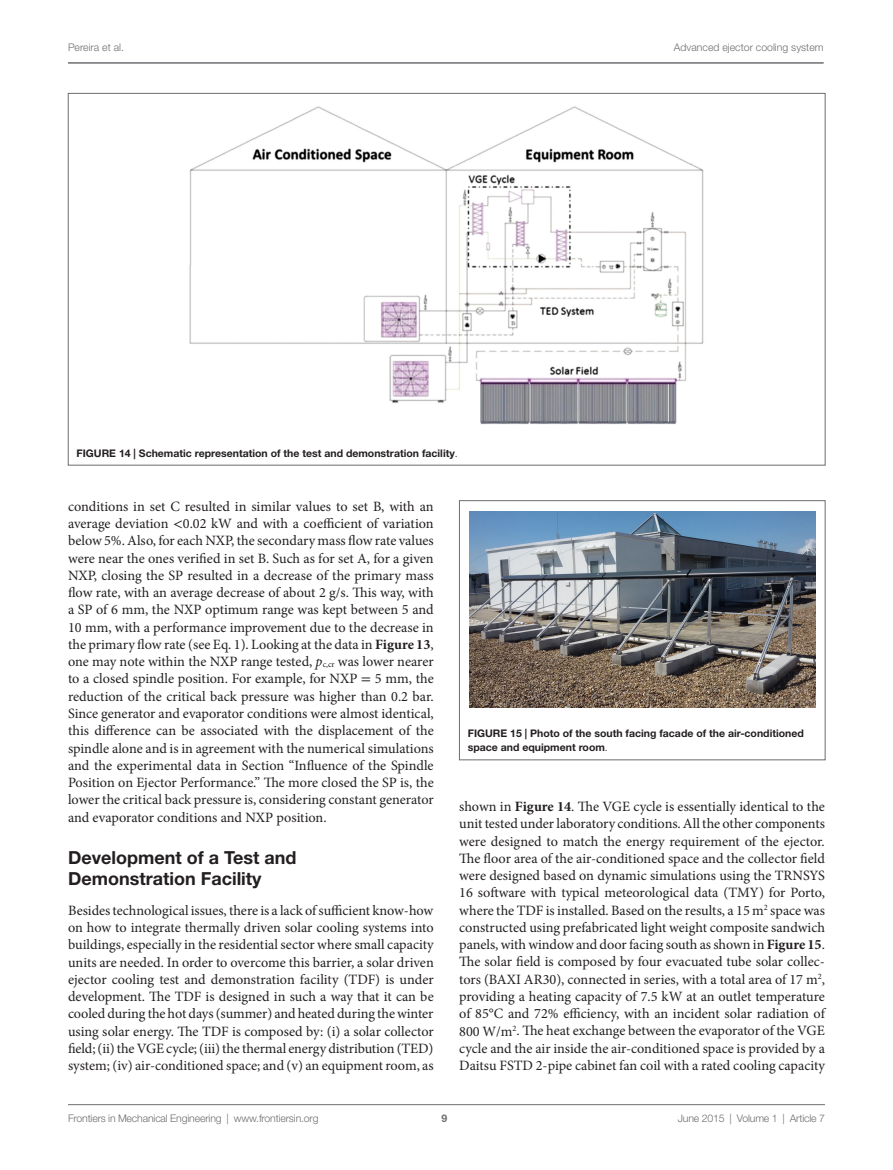
<style>
.page{position:relative;width:893px;height:1170px;background:#fff}
.page>*{position:absolute;margin:0;border:0;box-sizing:border-box;transform-origin:0 0}
.t1{font:700 18px/21px "Helvetica Neue LT Std";color:#231f20}
.t2{font:14.25px/17.2px "Minion Pro";letter-spacing:-.005em;color:#231f20;text-align:justify}
.t3{font:700 10.5px/14.2px "Helvetica Neue LT Std";color:#231f20}
.t4{font:300 10.5px "Helvetica Neue LT Std";letter-spacing:-.015em;color:#6c6d70}
.t5{font:700 10.5px "Helvetica Neue LT Std";color:#6c6d70}
.s1{font-weight:300}
.s2{font-family:"STIX General"}
.s3{font-weight:700}
.s4{font-style:italic}
</style>
<div class="page">
<img style="left:189px;top:106px;width:515px;height:319px">
<img style="left:469px;top:512px;width:347px;height:195px">
<div style="left:459px;top:500px;width:366px;height:260px;border:1px solid #6c6d70"></div>
<hr style="left:68px;top:1104px;width:757px;height:1px;background:#6c6d70">
<hr style="left:68px;top:63px;width:756px;height:1px;background:#6c6d70">
<p class="t4" style="left:68px;top:41px;width:58px">Pereira et al.</p>
<p class="t4" style="left:674px;top:41px;width:151px">Advanced ejector cooling system</p>
<p class="t3" style="left:77px;top:445px;width:383px">FIG URE 14 | Schematic representation of the test and demonstration facility<span class="s1">.</span></p>
<p class="t2" style="left:68px;top:497px;width:367px">conditions in set C resulted in similar values to set B, with an average deviation <span class="s2">&lt;</span>0.02 kW and with a coefficient of variation below 5%. Also, for each NXP, the secondary mass flow rate values were near the ones verified in set B. Such as for set A, for a given NXP, closing the SP resulted in a decrease of the primary mass flow rate, with an average decrease of about 2 g/s. This way, with a SP of 6 mm, the NXP optimum range was kept between 5 and 10 mm, with a performance improvement due to the decrease in the primary flow rate (see Eq. 1). Looking at the data in <span class="s3">Figure 13</span>, one may note within the NXP range tested, <span class="s4">p</span><sub>c,cr</sub> was lower nearer to a closed spindle position. For example, for NXP <span class="s2">=</span> 5 mm, the reduction of the critical back pressure was higher than 0.2 bar.<br>Since generator and evaporator conditions were almost identical, this difference can be associated with the displacement of the spindle alone and is in agreement with the numerical simulations and the experimental data in Section “Influence of the Spindle Position on Ejector Performance.” The more closed the SP is, the lower the critical back pressure is, considering constant generator and evaporator conditions and NXP position.</p>
<p class="t1" style="left:68px;top:846px;width:230px">Development of a Test and<br>Demonstration Facility</p>
<p class="t2" style="left:68px;top:901px;width:367px">Besides technological issues, there is a lack of sufficient know-how on how to integrate thermally driven solar cooling systems into buildings, especially in the residential sector where small capacity units are needed. In order to overcome this barrier, a solar driven ejector cooling test and demonstration facility (TDF) is under development. The TDF is designed in such a way that it can be cooled during the hot days (summer) and heated during the winter using solar energy. The TDF is composed by: (i) a solar collector field; (ii) the VGE cycle; (iii) the thermal energy distribution (TED) system; (iv) air-conditioned space; and (v) an equipment room, as</p>
<p class="t3" style="left:468px;top:726px;width:337px">FIG URE 15 | Photo of the south facing facade of the air-conditioned space and equipment room<span class="s1">.</span></p>
<p class="t2" style="left:459px;top:798px;width:367px">shown in <span class="s3">Figure 14</span>. The VGE cycle is essentially identical to the unit tested under laboratory conditions. All the other components were designed to match the energy requirement of the ejector.<br>The floor area of the air-conditioned space and the collector field were designed based on dynamic simulations using the TRNSYS 16 software with typical meteorological data (TMY) for Porto, where the TDF is installed. Based on the results, a 15 m<sup>2</sup> space was constructed using prefabricated light weight composite sandwich panels, with window and door facing south as shown in <span class="s3">Figure 15</span>.<br>The solar field is composed by four evacuated tube solar collec&shy;tors (BAXI AR30), connected in series, with a total area of 17 m<sup>2</sup>, providing a heating capacity of 7.5 kW at an outlet temperature of 85°C and 72% efficiency, with an incident solar radiation of 800 W/m<sup>2</sup>. The heat exchange between the evaporator of the VGE cycle and the air inside the air-conditioned space is provided by a Daitsu FSTD 2-pipe cabinet fan coil with a rated cooling capacity</p>
<p class="t4" style="left:68px;top:1111px;width:252px">Frontiers in Mechanical Engineering | www.frontiersin.org</p>
<p class="t5" style="left:441px;top:1111px;width:7px">9</p>
<p class="t4" style="left:678px;top:1111px;width:149px">June 2015 | Volume 1 | Article 7</p>
</div>
